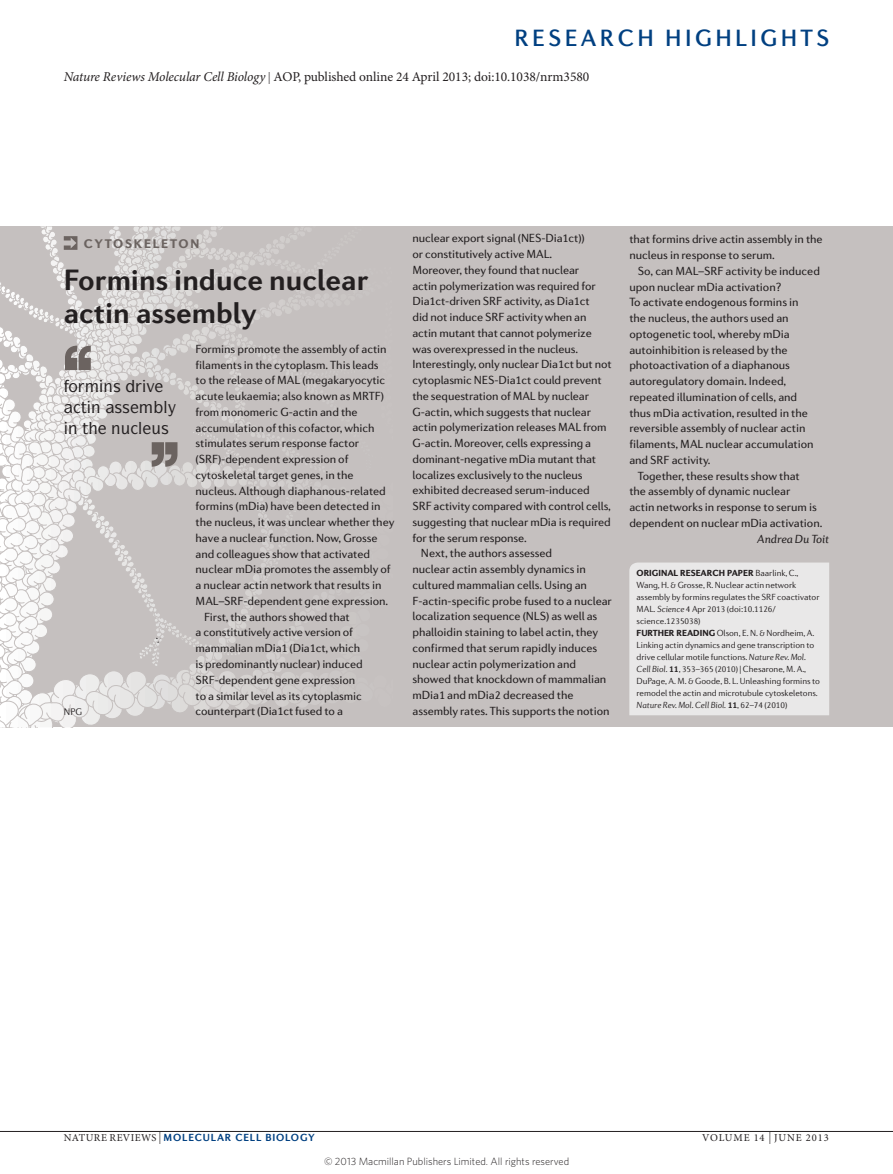
<style>
.page{position:relative;width:893px;height:1174px;background:#fff}
.page>*{position:absolute;margin:0;border:0;box-sizing:border-box;transform-origin:0 0}
.title-small{font:700 30px/33px "Diverda Sans Com";color:#231f20}
.sectionheader{font:500 24px "Diverda Sans Com";letter-spacing:.14em;color:#014081}
.pulloutquote{font:500 16.5px "ITC Symbol Std";color:#231f20}
.t1{font:13.5px "Minion Pro";letter-spacing:-.005em;color:#231f20}
.ministrap{font:900 12.75px "Diverda Sans Com";letter-spacing:.14em;color:#6b6360}
.boxbody{font:12px/15.8px "Diverda Sans Com";letter-spacing:-.005em;color:#231f20}
.boxbody1{font:12px/15.8px "Diverda Sans Com";letter-spacing:-.005em;color:#231f20}
.authorbold{font:italic 12px "Diverda Sans Com";letter-spacing:-.005em;color:#231f20}
.t2{font:300 10.5px "Whitney";color:#231f20}
.t3{font:700 10.5px "Diverda Sans Com";letter-spacing:.075em;color:#014081}
.t4{font:10.5px "Minion Pro";letter-spacing:.085em;color:#231f20}
.creditstyle{font:300 9.75px "Diverda Sans Com";color:#231f20}
.webbody{font:300 9px/12px "Diverda Sans Com";letter-spacing:-.005em;color:#231f20}
.s1{font-style:italic}
.s2{font-size:12px}
.s3{font-family:"Diverda Sans Com Regular 2"}
.s4{font-weight:900}
.s5{font-weight:700}
.s6{font-family:"Minion Pro";font-weight:400;color:#231f20}
.s7{font-family:"Minion Pro";font-weight:400;font-size:12px;color:#231f20}
</style>
<div class="page">
<div style="left:0;top:226px;width:893px;height:501px;background:#c5c0bf"></div>
<hr style="left:0;top:1131px;width:893px;height:1px;background:#231f20">
<div style="left:629px;top:562px;width:200px;height:153px;background:#e9e8e8"></div>
<svg style="left:0;top:226px;width:311px;height:502px"></svg>
<p class="sectionheader" style="left:514px;top:24px;width:316px">RESEARCH HIGHLIGHTS</p>
<p class="t1" style="left:64px;top:69px;width:527px"><span class="s1">Nature Reviews Molecular Cell Biology</span> <span class="s2">|</span> AOP, published online 24 April 2013; doi:10.1038/nrm3580</p>
<p class="ministrap" style="left:84px;top:236px;width:117px">CYTOSKELETON</p>
<p class="title-small" style="left:64px;top:263px;width:306px">Formins induce nuclear actin assembly</p>
<p class="pulloutquote" style="left:68px;top:375px;width:54px">□ ■▲</p>
<p class="pulloutquote" style="left:81px;top:396px;width:51px">▼■ ▲▲</p>
<p class="pulloutquote" style="left:164px;top:396px;width:6px">●</p>
<p class="pulloutquote" style="left:111px;top:417px;width:59px">■◆ ● ◆▲</p>
<p class="creditstyle" style="left:64px;top:706px;width:20px">NPG</p>
<p class="boxbody1" style="left:196px;top:341px;width:200px">Formins promote the assembly of actin filaments in the cytoplasm. This leads<br>to the release of MAL (megakaryocytic acute leukaemia; also known as MRTF) from monomeric G-actin and the accumulation of this cofactor, which stimulates serum response factor (SRF)-dependent expression of cytoskeletal target genes, in the nucleus. Although diaphanous-related formins (mDia) have been detected in the nucleus, it was unclear whether they have a nuclear function. Now, Grosse and colleagues show that activated nuclear mDia promotes the assembly of a nuclear actin network that results in MAL–SRF-dependent gene expression.</p>
<p class="boxbody" style="left:196px;top:608px;width:169px;text-indent:9px">First, the authors showed that<br>a constitutively active version of mammalian mDia1 (Dia1ct, which is predominantly nuclear) induced SRF-dependent gene expression to a similar level as its cytoplasmic counterpart (Dia1ct fused to a</p>
<p class="boxbody" style="left:412px;top:230px;width:201px">nuclear export signal (NES-Dia1ct))<br>or constitutively active MAL.<br>Moreover, they found that nuclear<br>actin polymerization was required for Dia1ct-driven SRF activity, as Dia1ct<br>did not induce SRF activity when an actin mutant that cannot polymerize was overexpressed in the nucleus.<br>Interestingly, only nuclear Dia1ct but not cytoplasmic NES-Dia1ct could prevent the sequestration of MAL by nuclear G-actin, which suggests that nuclear actin polymerization releases MAL from G-actin. Moreover, cells expressing a dominant-negative mDia mutant that localizes exclusively to the nucleus exhibited decreased serum-induced <span class="s3">SRF activity compared with control cells, </span>suggesting that nuclear mDia is required <span class="s3">for the serum response.</span></p>
<p class="boxbody" style="left:412px;top:545px;width:201px;text-indent:9px">Next, the authors assessed<br>nuclear actin assembly dynamics in cultured mammalian cells. Using an F-actin-specific probe fused to a nuclear localization sequence (NLS) as well as phalloidin staining to label actin, they confirmed that serum rapidly induces nuclear actin polymerization and showed that knockdown of mammalian mDia1 and mDia2 decreased the assembly rates. This supports the notion</p>
<p class="boxbody" style="left:629px;top:231px;width:195px">that formins drive actin assembly in the nucleus in response to serum.</p>
<p class="boxbody" style="left:629px;top:263px;width:192px;text-indent:9px">So, can MAL–SRF activity be induced upon nuclear mDia activation?<br><span class="s3">To activate endogenous formins in<br></span>the nucleus, the authors used an optogenetic tool, whereby mDia autoinhibition is released by the photoactivation of a diaphanous autoregulatory domain. Indeed, repeated illumination of cells, and thus mDia activation, resulted in the reversible assembly of nuclear actin filaments, MAL nuclear accumulation and SRF activity.</p>
<p class="boxbody" style="left:629px;top:467px;width:195px;text-indent:9px">Together, these results show that<br>the assembly of dynamic nuclear<br>actin networks in response to serum is dependent on nuclear mDia activation.</p>
<p class="authorbold" style="left:757px;top:532px;width:73px">Andrea Du Toit</p>
<p class="webbody" style="left:637px;top:567px;width:184px"><span class="s4">ORIGINAL RESEARCH PAPER</span> Baarlink, C., Wang, H. &amp; Grosse, R. Nuclear actin network assembly by formins regulates the SRF coactivator MAL. <span class="s1">Science</span> 4 Apr 2013 (doi:10.1126/ science.1235038)</p>
<p class="webbody" style="left:637px;top:627px;width:185px"><span class="s4">FURTHER READING</span> Olson, E. N. &amp; Nordheim, A.<br>Linking actin dynamics and gene transcription to drive cellular motile functions. <span class="s1">Nature Rev. Mol.<br>Cell Biol.</span> <span class="s5">11</span>, 353–365 (2010) | Chesarone, M. A., DuPage, A. M. &amp; Goode, B. L. Unleashing formins to remodel the actin and microtubule cytoskeletons.<br><span class="s1">Nature Rev. Mol. Cell Biol.</span> <span class="s5">11</span>, 62–74 (2010)</p>
<p class="t3" style="left:64px;top:1130px;width:252px"><span class="s6">NATURE REVIEWS</span> <span class="s7">|</span> MOLECULAR CELL BIOLOGY</p>
<p class="t4" style="left:702px;top:1131px;width:128px">VOLUME 14 <span class="s2">|</span> JUNE 2013</p>
<p class="t2" style="left:324px;top:1154px;width:247px">© 2013 Macmillan Publishers Limited. All rights reserved</p>
</div>
